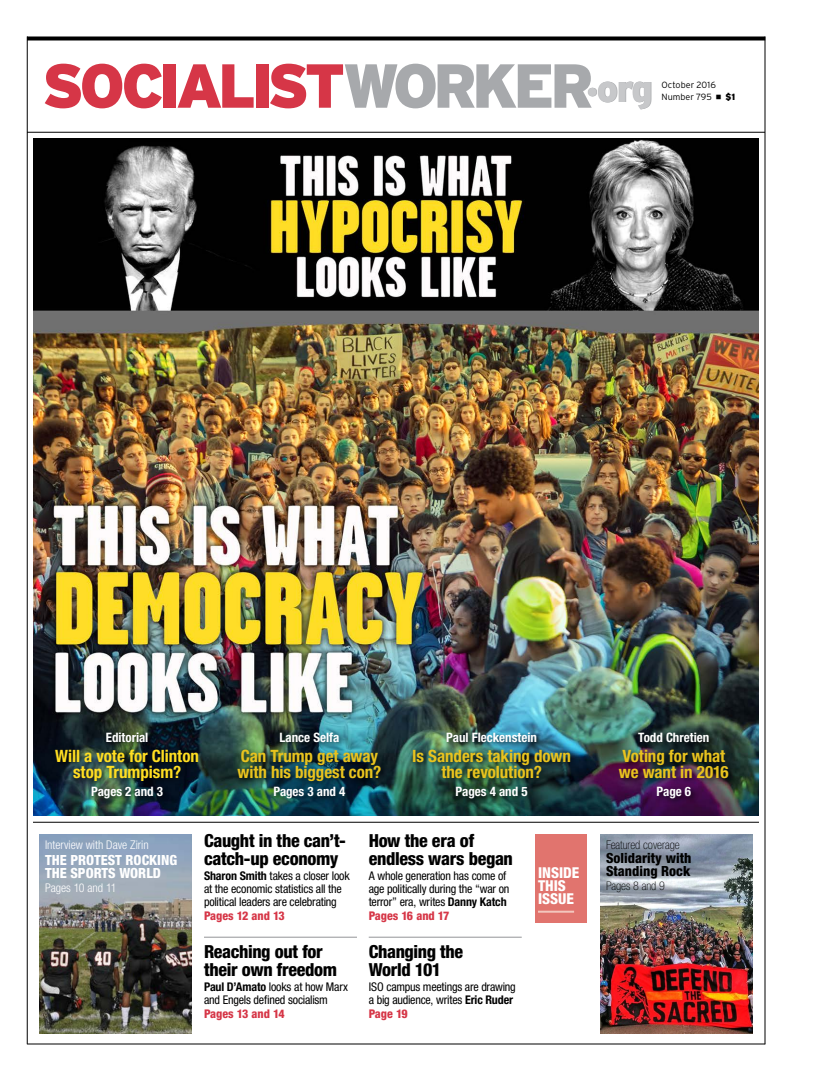
<style>
.page{position:relative;width:819px;height:1080px;background:#fff}
.page>*{position:absolute;margin:0;border:0;box-sizing:border-box;transform-origin:0 0}
.t1{font:900 62px "Interstate";letter-spacing:-.08em;color:#d63647}
.Refer_01-Head{font:800 condensed 18px/18px "Helvetica Neue LT Std";letter-spacing:-.02em;color:#000}
.Century_Gothic-headl{font:700 condensed 17px/16.5px "Helvetica Neue LT Std";letter-spacing:-.005em;color:#e9c31e}
.Century_Gothic-headl-2{font:700 condensed 17px/16.5px "Helvetica Neue LT Std";letter-spacing:-.005em;color:#ffde22;text-align:center}
.t2{font:800 condensed 15px/13px "Helvetica Neue LT Std";color:#fff}
.t3{font:800 condensed 14px "Helvetica Neue LT Std";color:#fff}
.t4{font:800 condensed 14px/12.4px "Helvetica Neue LT Std";color:#000}
.Century_Gothic-Autho{font:700 condensed 13px "Helvetica Neue LT Std";color:#fff}
.Century_Gothic-page{font:700 condensed 13px "Helvetica Neue LT Std";letter-spacing:-.005em;color:#fff}
.Refer_02-Blurb{font:condensed 12px/12.9px "Helvetica Neue LT Std";letter-spacing:-.015em;color:#000}
.t5{font:300 condensed 12px "Helvetica Neue LT Std";color:#fff}
.t6{font:100 condensed 12px "Helvetica Neue LT Std";color:#000}
.Refer_03-Page_No{font:800 condensed 12px "Helvetica Neue LT Std";color:#d63647}
.Refer_04-Page_No___l{font:800 condensed 12px "Helvetica Neue LT Std";color:#d63647}
.t7{font:300 9px "Interstate";letter-spacing:.005em;color:#000}
.s1{color:#a7a9ac}
.s2{font-size:38px;color:#939598}
.s3{font-family:"Universal Newswith Comm Pi";font-weight:400}
.s4{font-weight:900}
.s5{font-weight:700}
</style>
<div class="page">
<hr style="left:33px;top:822px;width:726px;height:1px;background:#000">
<svg style="left:28px;top:36px;width:737px;height:4px;background:#1f1f1f"></svg>
<hr style="left:27px;top:132px;width:738px;height:1px;background:#000">
<hr style="left:27px;top:1044px;width:738px;height:1px;background:#000">
<hr style="left:27px;top:36px;width:1px;height:1008px;background:#000">
<hr style="left:765px;top:36px;width:1px;height:1008px;background:#000">
<img style="left:600px;top:834px;width:153px;height:200px">
<img style="left:39px;top:834px;width:153px;height:200px">
<img style="left:33px;top:138px;width:726px;height:678px">
<hr style="left:204px;top:937px;width:153px;height:1px;background:#939598">
<hr style="left:369px;top:937px;width:153px;height:1px;background:#939598">
<div style="left:52px;top:730px;width:684px;height:76px;background:#000;opacity:.75"></div>
<div style="left:535px;top:834px;width:52px;height:89px;background:#e1746e"></div>
<hr style="left:538px;top:911px;width:36px;height:2px;background:#f3c7be">
<h1 class="t1" style="left:42px;top:50px;width:613px">SOCIALIST<span class="s1">WORKER</span><sup>.</sup><span class="s2">org</span></h1>
<p class="t7" style="left:662px;top:80px;width:56px">October 2016</p>
<p class="t7" style="left:662px;top:92px;width:75px">Number 795 <span class="s3">n</span> <span class="s4">$1</span></p>
<p class="Century_Gothic-Autho" style="left:106px;top:730px;width:44px">Editorial</p>
<p class="Century_Gothic-headl-2" style="left:55px;top:747px;width:145px">Will a vote for Clinton stop Trumpism?</p>
<p class="Century_Gothic-page" style="left:91px;top:784px;width:74px">Pages 2 and 3</p>
<p class="Century_Gothic-Autho" style="left:279px;top:730px;width:62px">Lance Selfa</p>
<p class="Century_Gothic-headl" style="left:237px;top:747px;width:145px">Can Trump get away with his biggest con?</p>
<p class="Century_Gothic-page" style="left:273px;top:784px;width:74px">Pages 3 and 4</p>
<p class="Century_Gothic-Autho" style="left:446px;top:730px;width:92px">Paul Fleckenstein</p>
<p class="Century_Gothic-headl" style="left:412px;top:747px;width:160px;text-align:center">Is Sanders taking down the revolution?</p>
<p class="Century_Gothic-page" style="left:456px;top:784px;width:74px">Pages 4 and 5</p>
<p class="t5" style="left:45px;top:837px;width:105px">Interview with Dave Zirin</p>
<p class="t3" style="left:45px;top:852px;width:134px">THE PROTEST ROCKING</p>
<p class="t3" style="left:45px;top:864px;width:117px">THE SPORTS WORLD</p>
<p class="t5" style="left:45px;top:881px;width:73px">Pages 10 and 11</p>
<p class="Refer_01-Head" style="left:204px;top:831px;width:143px">Caught in the can’t&shy;catch-up economy</p>
<p class="Refer_02-Blurb" style="left:204px;top:869px;width:147px"><span class="s5">Sharon Smith</span> takes a closer look at the economic statistics all the political leaders are celebrating</p>
<p class="Refer_03-Page_No" style="left:204px;top:908px;width:82px">Pages 12 and 13</p>
<p class="Refer_01-Head" style="left:204px;top:942px;width:135px">Reaching out for their own freedom</p>
<p class="Refer_02-Blurb" style="left:204px;top:980px;width:145px"><span class="s5">Paul D’Amato</span> looks at how Marx and Engels defined socialism</p>
<p class="Refer_04-Page_No___l" style="left:204px;top:1006px;width:82px">Pages 13 and 14</p>
<p class="Refer_01-Head" style="left:369px;top:831px;width:146px">How the era of endless wars began</p>
<p class="Refer_02-Blurb" style="left:369px;top:869px;width:142px">A whole generation has come of age politically during the “war on terror” era, writes <span class="s5">Danny Katch</span></p>
<p class="Refer_03-Page_No" style="left:369px;top:908px;width:82px">Pages 16 and 17</p>
<p class="Refer_01-Head" style="left:369px;top:942px;width:96px">Changing the<br>World 101</p>
<p class="Refer_02-Blurb" style="left:369px;top:980px;width:149px">ISO campus meetings are drawing a big audience, writes <span class="s5">Eric Ruder</span></p>
<p class="Refer_04-Page_No___l" style="left:369px;top:1006px;width:40px">Page 19</p>
<p class="t2" style="left:538px;top:866px;width:43px">INSIDE<br>THIS<br>ISSUE</p>
<p class="Century_Gothic-Autho" style="left:638px;top:730px;width:73px">Todd Chretien</p>
<p class="Century_Gothic-headl" style="left:619px;top:747px;width:111px">Voting for what we want in 2016</p>
<p class="Century_Gothic-page" style="left:657px;top:784px;width:36px">Page 6</p>
<p class="t6" style="left:606px;top:838px;width:75px">Featured coverage</p>
<p class="t4" style="left:606px;top:852px;width:87px">Solidarity with<br>Standing Rock</p>
<p class="t6" style="left:606px;top:879px;width:61px">Pages 8 and 9</p>
</div>
